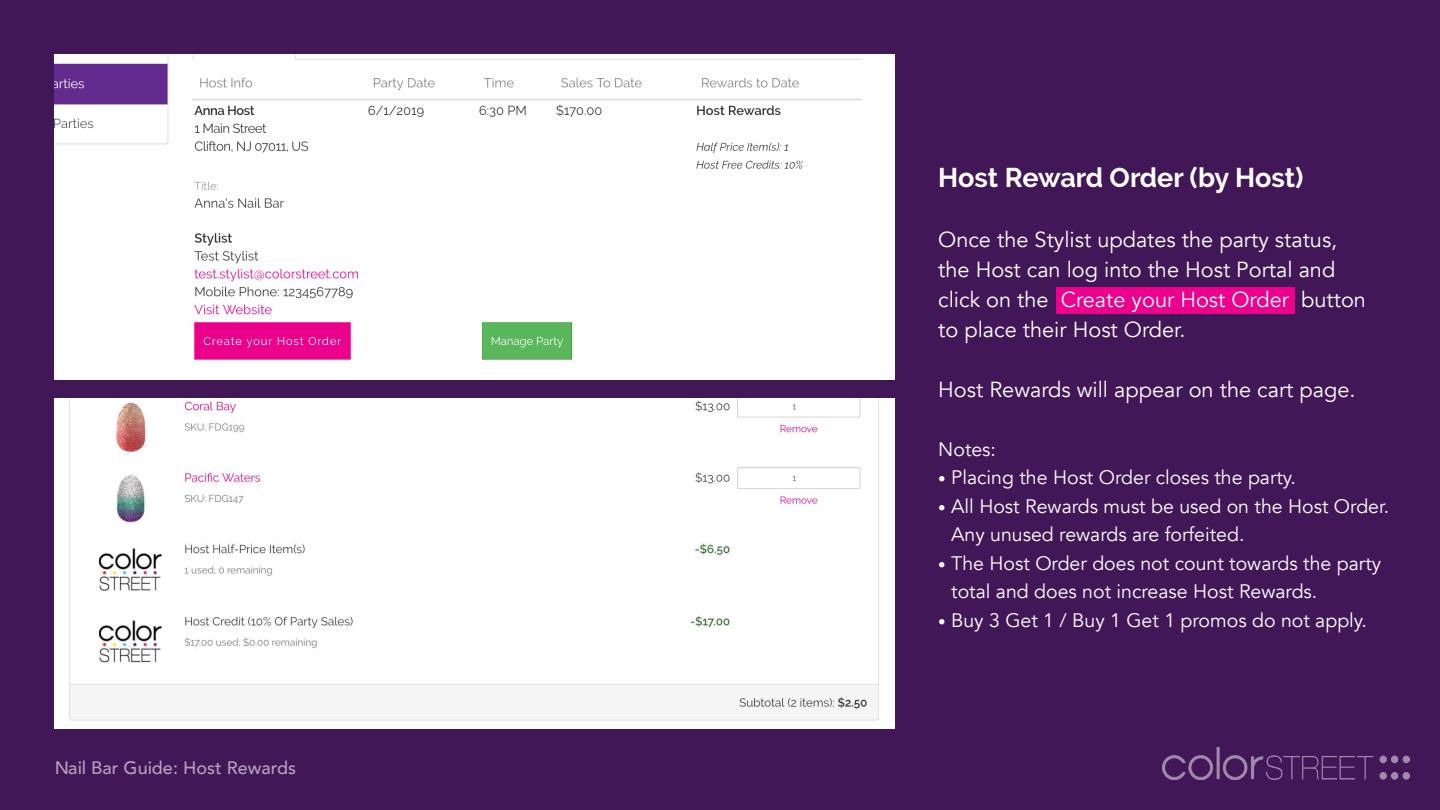
<style>
.page{position:relative;width:1440px;height:810px;background:#421758}
.page>*{position:absolute;margin:0;border:0;box-sizing:border-box;transform-origin:0 0}
.t1{font:700 27px "Raleway";letter-spacing:-.005em;color:#fff}
.t2{font:21.75px/30px "Avenir";color:#fff}
.t3{font:19.5px/28.5px "Avenir";color:#fff}
.t4{font:500 18px "Avenir";color:#fff}
.s1{font-size:15px}
</style>
<div class="page">
<img style="left:1163px;top:747px;width:247px;height:33px">
<div style="left:1057px;top:287px;width:238px;height:27px;background:#ec008c"></div>
<img style="left:54px;top:54px;width:840px;height:325px">
<img style="left:54px;top:398px;width:840px;height:331px">
<p class="t4" style="left:54px;top:752px;width:244px">Nail Bar Guide: Host Rewards</p>
<h1 class="t1" style="left:938px;top:162px;width:367px">Host Reward Order (by Host)</h1>
<p class="t2" style="left:938px;top:225px;width:429px">Once the Stylist updates the party status, the Host can log into the Host Portal and click on the Create your Host Order button to place their Host Order.</p>
<p class="t2" style="left:938px;top:375px;width:419px">Host Rewards will appear on the cart page.</p>
<p class="t3" style="left:938px;top:435px;width:59px">Notes:</p>
<p class="t3" style="left:938px;top:464px;width:359px"><span class="s1">•</span> Placing the Host Order closes the party.</p>
<p class="t3" style="left:951px;top:492px;width:440px;text-indent:-13px"><span class="s1">•</span> All Host Rewards must be used on the Host Order.<br>Any unused rewards are forfeited.</p>
<p class="t3" style="left:951px;top:549px;width:432px;text-indent:-13px"><span class="s1">•</span> The Host Order does not count towards the party total and does not increase Host Rewards.</p>
<p class="t3" style="left:938px;top:606px;width:430px"><span class="s1">•</span> Buy 3 Get 1 / Buy 1 Get 1 promos do not apply.</p>
</div>
